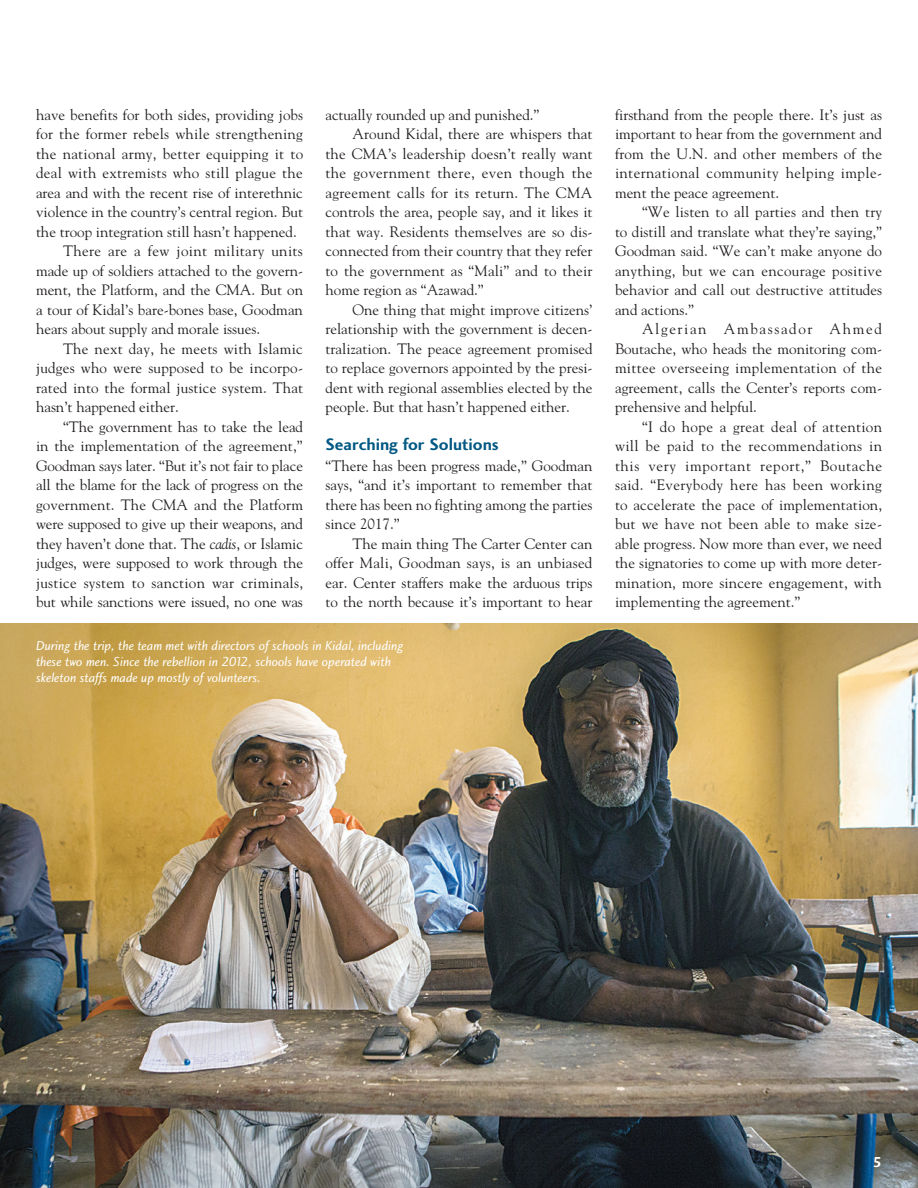
<style>
.page{position:relative;width:918px;height:1188px;background:#fff}
.page>*{position:absolute;margin:0;border:0;box-sizing:border-box;transform-origin:0 0}
.Subhead{font:17.25px "Charlotte Sans Bold Plain";color:#005883}
.New_Body{font:15px/19.5px "Goudy";color:#231f20;text-align:justify}
.t1{font:15px "Charlotte Sans Bold Plain";color:#fff}
.New_Caption{font:13.5px/16.2px "Charlotte Sans Book Italic Plain";color:#fff}
.s1{font-style:italic}
</style>
<div class="page">
<img style="left:0;top:624px;width:918px;height:564px">
<p class="New_Body" style="left:36px;top:104px;width:269px">have benefits for both sides, providing jobs for the former rebels while strengthening the national army, better equipping it to deal with extremists who still plague the area and with the recent rise of interethnic violence in the country’s central region. But the troop integration still hasn’t happened.</p>
<p class="New_Body" style="left:36px;top:241px;width:269px;text-indent:27px">There are a few joint military units made up of soldiers attached to the govern&shy;ment, the Platform, and the CMA. But on a tour of Kidal’s bare-bones base, Goodman hears about supply and morale issues.</p>
<p class="New_Body" style="left:36px;top:338px;width:269px;text-indent:27px">The next day, he meets with Islamic judges who were supposed to be incorpo&shy;rated into the formal justice system. That hasn’t happened either.</p>
<p class="New_Body" style="left:36px;top:416px;width:269px;text-indent:27px">“The government has to take the lead in the implementation of the agreement,” Goodman says later. “But it’s not fair to place all the blame for the lack of progress on the government. The CMA and the Platform were supposed to give up their weapons, and they haven’t done that. The <span class="s1">cadis</span>, or Islamic judges, were supposed to work through the justice system to sanction war criminals, but while sanctions were issued, no one was</p>
<p class="New_Caption" style="left:36px;top:637px;width:369px">During the trip, the team met with directors of schools in Kidal, including these two men. Since the rebellion in 2012, schools have operated with skeleton staffs made up mostly of volunteers.</p>
<p class="New_Body" style="left:326px;top:104px;width:215px">actually rounded up and punished.”</p>
<p class="New_Body" style="left:326px;top:124px;width:269px;text-indent:27px">Around Kidal, there are whispers that the CMA’s leadership doesn’t really want the government there, even though the agreement calls for its return. The CMA controls the area, people say, and it likes it that way. Residents themselves are so dis&shy;connected from their country that they refer to the government as “Mali” and to their home region as “Azawad.”</p>
<p class="New_Body" style="left:326px;top:299px;width:269px;text-indent:27px">One thing that might improve citizens’ relationship with the government is decen&shy;tralization. The peace agreement promised to replace governors appointed by the presi&shy;dent with regional assemblies elected by the people. But that hasn’t happened either.</p>
<p class="Subhead" style="left:326px;top:434px;width:175px">Searching for Solutions</p>
<p class="New_Body" style="left:326px;top:455px;width:269px">“There has been progress made,” Goodman says, “and it’s important to remember that there has been no fighting among the parties since 2017.”</p>
<p class="New_Body" style="left:326px;top:533px;width:269px;text-indent:27px">The main thing The Carter Center can offer Mali, Goodman says, is an unbiased ear. Center staffers make the arduous trips to the north because it’s important to hear</p>
<p class="New_Body" style="left:615px;top:104px;width:269px">firsthand from the people there. It’s just as important to hear from the government and from the U.N. and other members of the international community helping imple&shy;ment the peace agreement.</p>
<p class="New_Body" style="left:615px;top:202px;width:269px;text-indent:27px">“We listen to all parties and then try to distill and translate what they’re saying,” Goodman said. “We can’t make anyone do anything, but we can encourage positive behavior and call out destructive attitudes and actions.”</p>
<p class="New_Body" style="left:615px;top:319px;width:269px;text-indent:27px">Algerian Ambassador Ahmed Boutache, who heads the monitoring com&shy;mittee overseeing implementation of the agreement, calls the Center’s reports com&shy;prehensive and helpful.</p>
<p class="New_Body" style="left:615px;top:416px;width:269px;text-indent:27px">“I do hope a great deal of attention will be paid to the recommendations in this very important report,” Boutache said. “Everybody here has been working to accelerate the pace of implementation, but we have not been able to make size&shy;able progress. Now more than ever, we need the signatories to come up with more deter&shy;mination, more sincere engagement, with implementing the agreement.”</p>
<p class="t1" style="left:873px;top:1153px;width:11px">5</p>
</div>
